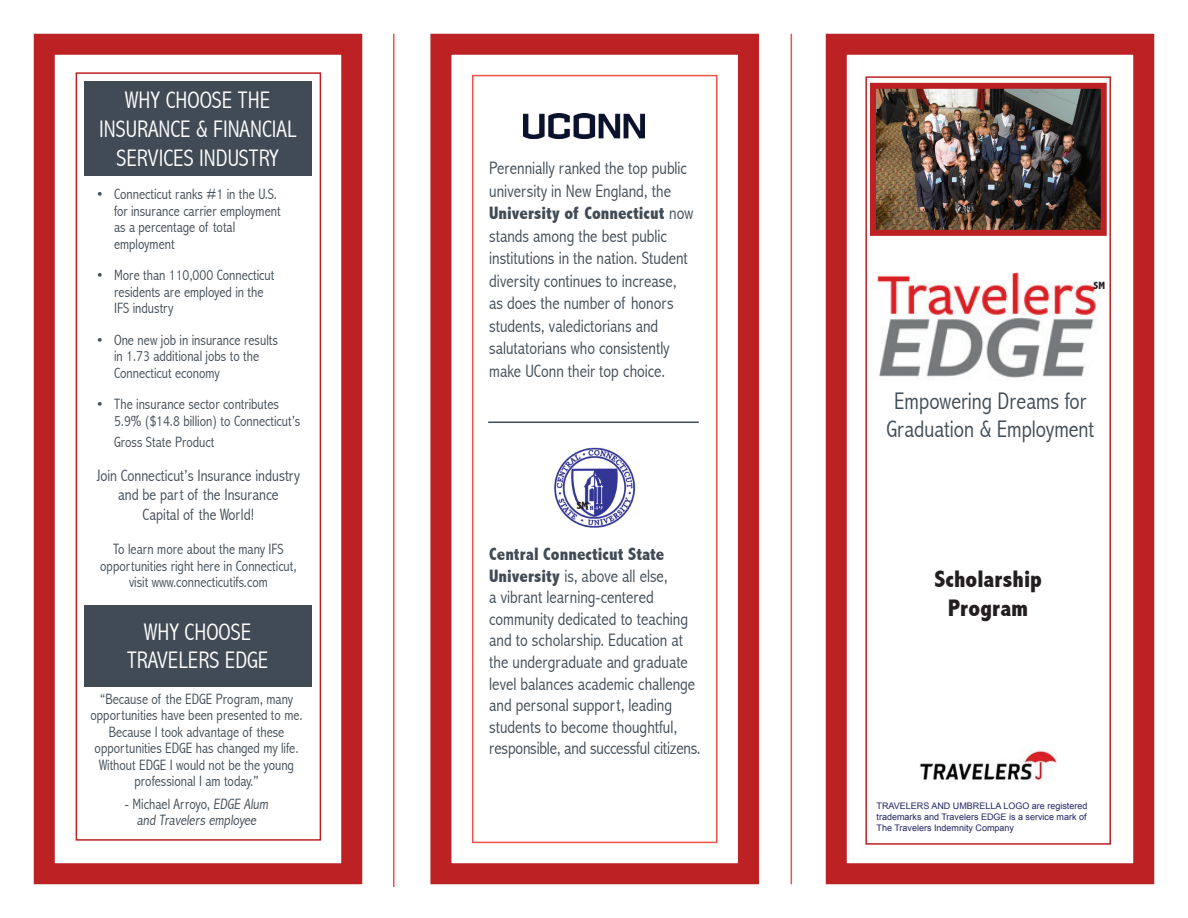
<style>
.page{position:relative;width:1188px;height:918px;background:#fff}
.page>*{position:absolute;margin:0;border:0;box-sizing:border-box;transform-origin:0 0}
.t1{font:300 condensed 24px/28.8px "Abadi";color:#fff;text-align:center}
.t2{font:300 condensed 24px/28.8px "Abadi";color:#404b55;text-align:center}
.t3{font:800 condensed 24px/28.8px "Abadi";color:#231f20;text-align:center}
.t4{font:300 condensed 18px/22.5px "Abadi";color:#404b55}
.t5{font:300 condensed 16.5px/19.5px "Abadi";color:#404b55;text-align:center}
.t6{font:300 condensed 15px/16.5px "Abadi";color:#404b55}
.t7{font:800 condensed 10.5px "Abadi";color:#231f20}
.t8{font:9px/10.8px "Arial";color:#212562;text-align:justify}
.s1{font-weight:800}
</style>
<div class="page">
<img style="left:877px;top:90px;width:223px;height:139px">
<div style="left:870px;top:83px;width:237px;height:153px;border:6px solid #bc2124"></div>
<hr style="left:791px;top:34px;width:1px;height:850px;background:#f05148">
<hr style="left:393px;top:34px;width:1px;height:853px;background:#f05148">
<div style="left:826px;top:34px;width:328px;height:850px;border:21px solid #bc2124"></div>
<div style="left:430px;top:34px;width:329px;height:850px;border:21px solid #bc2124"></div>
<div style="left:34px;top:34px;width:328px;height:850px;border:21px solid #bc2124"></div>
<img style="left:877px;top:272px;width:220px;height:108px">
<div style="left:472px;top:75px;width:245px;height:768px;border:2px solid #f05148"></div>
<div style="left:865px;top:76px;width:246px;height:769px;border:2px solid #bc2124"></div>
<img style="left:920px;top:751px;width:136px;height:30px">
<img style="left:524px;top:113px;width:120px;height:25px">
<img style="left:554px;top:447px;width:82px;height:81px">
<hr style="left:488px;top:422px;width:211px;height:1px;background:#404b55">
<div style="left:84px;top:82px;width:228px;height:94px;background:#404b55"></div>
<div style="left:76px;top:72px;width:245px;height:769px;border:2px solid #bc2124"></div>
<div style="left:84px;top:605px;width:228px;height:82px;background:#404b55"></div>
<h1 class="t1" style="left:99px;top:86px;width:199px">WHY CHOOSE THE<br>INSURANCE &amp; FINANCIAL<br>SERVICES INDUSTRY</h1>
<p class="t6" style="left:114px;top:186px;width:168px;text-indent:-18px">• Connecticut ranks #1 in the U.S. for insurance carrier employment as a percentage of total employment</p>
<p class="t6" style="left:114px;top:267px;width:162px;text-indent:-18px">• More than 110,000 Connecticut residents are employed in the<br>IFS industry</p>
<p class="t6" style="left:114px;top:331px;width:165px;text-indent:-18px">• One new job in insurance results in 1.73 additional jobs to the<br>Connecticut economy</p>
<p class="t6" style="left:114px;top:396px;width:188px;text-indent:-18px">• The insurance sector contributes<br>5.9% ($14.8 billion) to Connecticut’s</p>
<p class="t6" style="left:114px;top:434px;width:102px">Gross State Product</p>
<p class="t5" style="left:97px;top:465px;width:205px">Join Connecticut’s Insurance industry and be part of the Insurance<br>Capital of the World!</p>
<p class="t6" style="left:100px;top:541px;width:198px;text-align:center">To learn more about the many IFS opportunities right here in Connecticut, visit www.connecticutifs.com</p>
<h1 class="t1" style="left:127px;top:617px;width:143px">WHY CHOOSE<br>TRAVELERS EDGE</h1>
<p class="t6" style="left:90px;top:691px;width:214px;text-align:center">“Because of the EDGE Program, many opportunities have been presented to me.<br>Because I took advantage of these opportunities EDGE has changed my life.<br>Without EDGE I would not be the young professional I am today.”</p>
<p class="t6" style="left:125px;top:796px;width:147px;text-align:center">- Michael Arroyo, EDGE Alum and Travelers employee</p>
<p class="t4" style="left:489px;top:157px;width:205px">Perennially ranked the top public university in New England, the<br><span class="s1">University of Connecticut</span> now stands among the best public institutions in the nation. Student diversity continues to increase, as does the number of honors students, valedictorians and salutatorians who consistently make UConn their top choice.</p>
<p class="t7" style="left:577px;top:499px;width:13px">SM</p>
<p class="t4" style="left:489px;top:543px;width:213px;line-height:21.6px"><span class="s1">Central Connecticut State<br>University</span> is, above all else,<br>a vibrant learning-centered community dedicated to teaching and to scholarship. Education at the undergraduate and graduate level balances academic challenge and personal support, leading students to become thoughtful, responsible, and successful citizens.</p>
<p class="t7" style="left:1094px;top:280px;width:13px">SM</p>
<h1 class="t2" style="left:886px;top:386px;width:210px">Empowering Dreams for<br>Graduation &amp; Employment</h1>
<h1 class="t3" style="left:934px;top:564px;width:109px">Scholarship<br>Program</h1>
<p class="t8" style="left:877px;top:801px;width:212px">TRAVELERS AND UMBRELLA LOGO are registered trademarks and Travelers EDGE is a service mark of The Travelers Indemnity Company</p>
</div>
